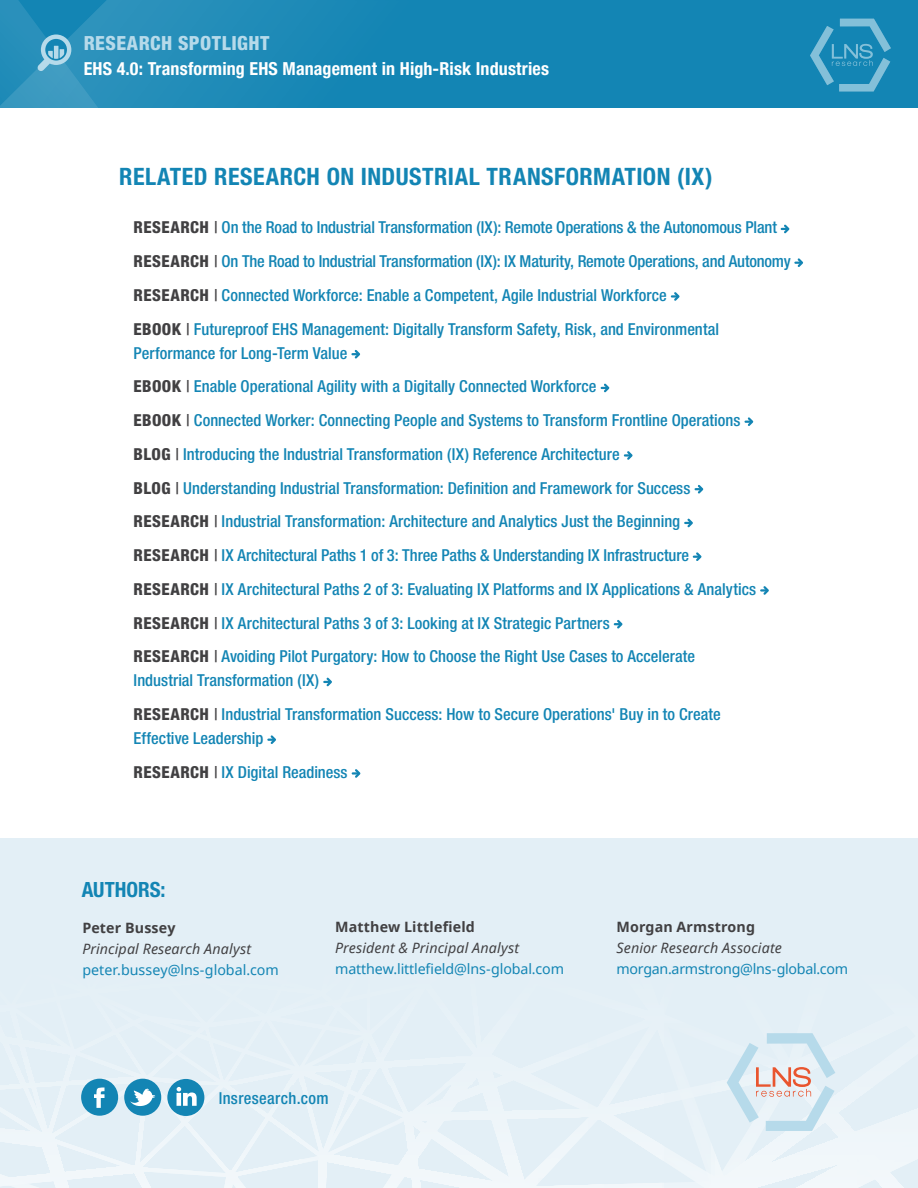
<style>
.page{position:relative;width:918px;height:1188px;background:#fff}
.page>*{position:absolute;margin:0;border:0;box-sizing:border-box;transform-origin:0 0}
.t1{font:700 condensed 24px "Helvetica Neue LT Std";letter-spacing:.02em;color:#1385b4}
.t2{font:700 condensed 21px "Helvetica Neue LT Std";color:#1385b4}
.t3{font:800 condensed 19.5px "Helvetica Neue LT Std";letter-spacing:.025em;color:#b6daea}
.t4{font:700 condensed 18px "Helvetica Neue LT Std";letter-spacing:.01em;color:#fff}
.Basic_Copy{font:500 condensed 16.5px/24px "Helvetica Neue LT Std";color:#1385b4}
.Basic_Copy-2{font:500 condensed 16.5px "Helvetica Neue LT Std";letter-spacing:.02em;color:#1385b4}
.t5{font:14.25px "Noto Sans";letter-spacing:-.01em;color:#1385b4}
.t6{font:italic 14.25px "Noto Sans";letter-spacing:.01em;color:#414042}
.t7{font:700 14.25px "Noto Sans";letter-spacing:.01em;color:#414042}
.s1{font-weight:800;color:#414042}
.s2{color:#414042}
</style>
<div class="page">
<div style="left:0;top:0;width:918px;height:108px;background:#1385b4"></div>
<svg style="left:99px;top:0;width:208px;height:108px;fill:#238db9"></svg>
<svg style="left:0;top:0;width:99px;height:108px"></svg>
<svg style="left:810px;top:19px;width:81px;height:72px"></svg>
<div style="left:0;top:838px;width:918px;height:350px;background:#e3eff6"></div>
<svg style="left:0;top:1033px;width:918px;height:155px"></svg>
<svg style="left:782px;top:224px;width:8px;height:10px"></svg>
<svg style="left:795px;top:258px;width:8px;height:9px"></svg>
<svg style="left:672px;top:292px;width:8px;height:9px"></svg>
<svg style="left:352px;top:349px;width:9px;height:10px"></svg>
<svg style="left:602px;top:383px;width:8px;height:10px"></svg>
<svg style="left:746px;top:417px;width:8px;height:9px"></svg>
<svg style="left:625px;top:451px;width:8px;height:9px"></svg>
<svg style="left:696px;top:485px;width:8px;height:9px"></svg>
<svg style="left:685px;top:518px;width:8px;height:10px"></svg>
<svg style="left:694px;top:552px;width:8px;height:9px"></svg>
<svg style="left:761px;top:586px;width:8px;height:9px"></svg>
<svg style="left:615px;top:620px;width:8px;height:9px"></svg>
<svg style="left:324px;top:677px;width:8px;height:10px"></svg>
<svg style="left:268px;top:735px;width:8px;height:9px"></svg>
<svg style="left:353px;top:769px;width:8px;height:9px"></svg>
<p class="t3" style="left:84px;top:31px;width:187px">RESEARCH SPOTLIGHT</p>
<p class="t4" style="left:84px;top:57px;width:467px">EHS 4.0: Transforming EHS Management in High-Risk Industries</p>
<p class="t1" style="left:119px;top:161px;width:595px">RELATED RESEARCH ON INDUSTRIAL TRANSFORMATION (IX)</p>
<p class="Basic_Copy" style="left:134px;top:215px;width:645px"><span class="s1">RESEARCH</span> <span class="s2">|</span> On the Road to Industrial Transformation (IX): Remote Operations &amp; the Autonomous Plant</p>
<p class="Basic_Copy" style="left:134px;top:249px;width:659px"><span class="s1">RESEARCH</span> <span class="s2">|</span> On The Road to Industrial Transformation (IX): IX Maturity, Remote Operations, and Autonomy</p>
<p class="Basic_Copy" style="left:134px;top:283px;width:535px"><span class="s1">RESEARCH</span> <span class="s2">|</span> Connected Workforce: Enable a Competent, Agile Industrial Workforce</p>
<p class="Basic_Copy" style="left:134px;top:317px;width:587px"><span class="s1">EBOOK</span> <span class="s2">|</span> Futureproof EHS Management: Digitally Transform Safety, Risk, and Environmental<br>Performance for Long-Term Value</p>
<p class="Basic_Copy" style="left:134px;top:374px;width:464px"><span class="s1">EBOOK</span> <span class="s2">|</span> Enable Operational Agility with a Digitally Connected Workforce</p>
<p class="Basic_Copy" style="left:134px;top:408px;width:608px"><span class="s1">EBOOK</span> <span class="s2">|</span> Connected Worker: Connecting People and Systems to Transform Frontline Operations</p>
<p class="Basic_Copy" style="left:134px;top:442px;width:488px"><span class="s1">BLOG</span> <span class="s2">|</span> Introducing the Industrial Transformation (IX) Reference Architecture</p>
<p class="Basic_Copy" style="left:134px;top:476px;width:558px"><span class="s1">BLOG</span> <span class="s2">|</span> Understanding Industrial Transformation: Definition and Framework for Success</p>
<p class="Basic_Copy" style="left:134px;top:509px;width:548px"><span class="s1">RESEARCH</span> <span class="s2">|</span> Industrial Transformation: Architecture and Analytics Just the Beginning</p>
<p class="Basic_Copy" style="left:134px;top:543px;width:557px"><span class="s1">RESEARCH</span> <span class="s2">|</span> IX Architectural Paths 1 of 3: Three Paths &amp; Understanding IX Infrastructure</p>
<p class="Basic_Copy" style="left:134px;top:577px;width:624px"><span class="s1">RESEARCH</span> <span class="s2">|</span> IX Architectural Paths 2 of 3: Evaluating IX Platforms and IX Applications &amp; Analytics</p>
<p class="Basic_Copy" style="left:134px;top:611px;width:478px"><span class="s1">RESEARCH</span> <span class="s2">|</span> IX Architectural Paths 3 of 3: Looking at IX Strategic Partners</p>
<p class="Basic_Copy" style="left:134px;top:644px;width:563px"><span class="s1">RESEARCH</span> <span class="s2">|</span> Avoiding Pilot Purgatory: How to Choose the Right Use Cases to Accelerate<br>Industrial Transformation (IX)</p>
<p class="Basic_Copy" style="left:134px;top:702px;width:589px"><span class="s1">RESEARCH</span> <span class="s2">|</span> Industrial Transformation Success: How to Secure Operations' Buy in to Create<br>Effective Leadership</p>
<p class="Basic_Copy" style="left:134px;top:760px;width:216px"><span class="s1">RESEARCH</span> <span class="s2">|</span> IX Digital Readiness</p>
<p class="t2" style="left:82px;top:877px;width:85px">AUTHORS:</p>
<p class="t7" style="left:82px;top:918px;width:95px">Peter Bussey</p>
<p class="t6" style="left:82px;top:939px;width:170px">Principal Research Analyst</p>
<p class="t5" style="left:82px;top:960px;width:198px">peter.bussey@lns-global.com</p>
<p class="t7" style="left:335px;top:917px;width:141px">Matthew Littlefield</p>
<p class="t6" style="left:335px;top:938px;width:186px">President &amp; Principal Analyst</p>
<p class="t5" style="left:335px;top:959px;width:230px">matthew.littlefield@lns-global.com</p>
<p class="Basic_Copy-2" style="left:219px;top:1088px;width:112px">lnsresearch.com</p>
<p class="t7" style="left:617px;top:917px;width:140px">Morgan Armstrong</p>
<p class="t6" style="left:617px;top:938px;width:167px">Senior Research Associate</p>
<p class="t5" style="left:617px;top:959px;width:233px">morgan.armstrong@lns-global.com</p>
</div>
